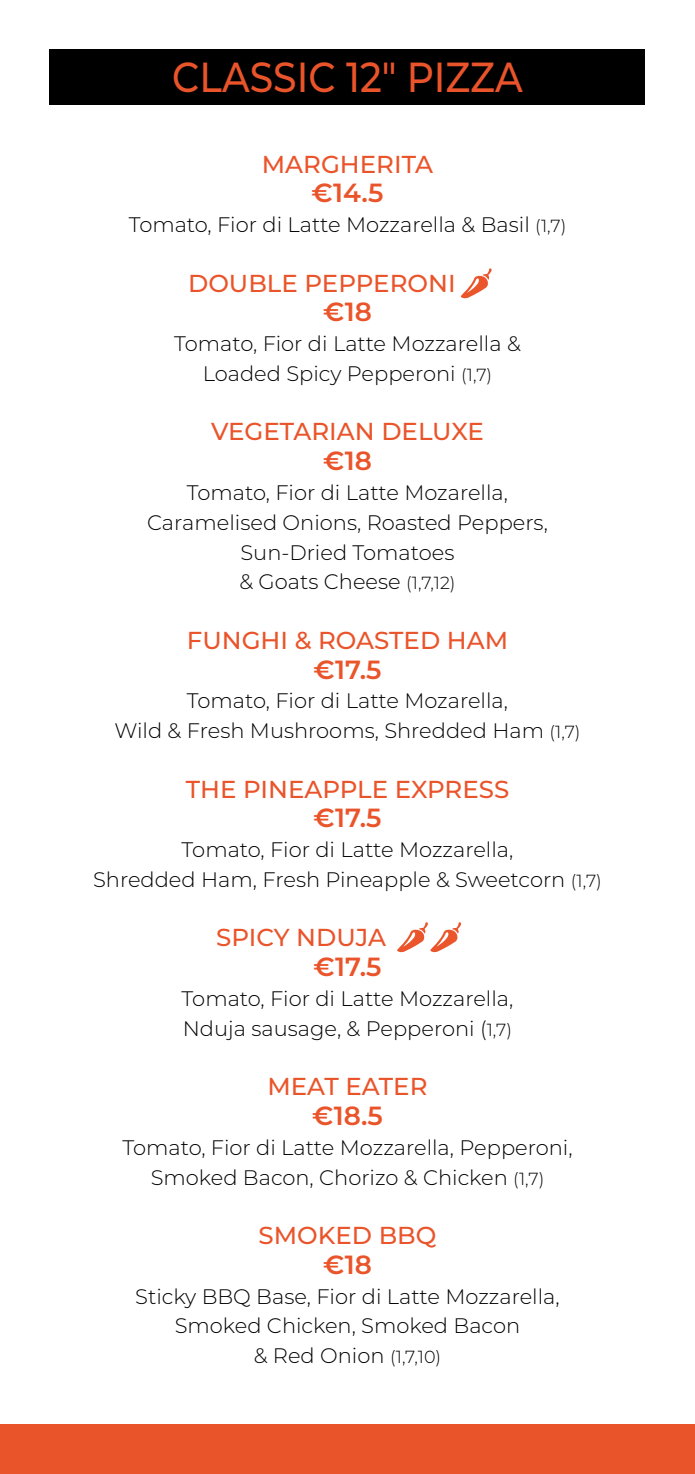
<style>
.page{position:relative;width:695px;height:1474px;background:#fff}
.page>*{position:absolute;margin:0;border:0;box-sizing:border-box;transform-origin:0 0}
.t1{font:500 42px "Montserrat";color:#ea542a;scale:.9 1}
.t2{font:600 26.25px "Montserrat";color:#ea542a}
.t3{font:500 24.5px "Montserrat";color:#ea542a}
.t4{font:300 21px/29.8px "Montserrat";color:#000;text-align:center}
.s1{font-size:17.5px}
</style>
<div class="page">
<svg style="left:461px;top:268px;width:30px;height:30px"></svg>
<svg style="left:397px;top:922px;width:64px;height:30px"></svg>
<div style="left:50px;top:50px;width:595px;height:55px;background:#000"></div>
<div style="left:0;top:1424px;width:694px;height:49px;background:#ea542a"></div>
<h1 class="t1" style="left:172px;top:48px;width:391px">CLASSIC 12" PIZZA</h1>
<p class="t3" style="left:262px;top:147px;width:173px">MARGHERITA</p>
<p class="t2" style="left:311px;top:174px;width:73px">€14.5</p>
<p class="t4" style="left:129px;top:209px;width:439px">Tomato, Fior di Latte Mozzarella &amp; Basil <span class="s1">(1,7)</span></p>
<p class="t3" style="left:188px;top:266px;width:269px">DOUBLE PEPPERONI</p>
<p class="t2" style="left:323px;top:293px;width:50px">€18</p>
<p class="t4" style="left:174px;top:328px;width:348px">Tomato, Fior di Latte Mozzarella &amp;<br>Loaded Spicy Pepperoni <span class="s1">(1,7)</span></p>
<p class="t3" style="left:211px;top:414px;width:274px">VEGETARIAN DELUXE</p>
<p class="t2" style="left:323px;top:442px;width:50px">€18</p>
<p class="t4" style="left:147px;top:477px;width:402px">Tomato, Fior di Latte Mozarella,<br>Caramelised Onions, Roasted Peppers,<br>Sun-Dried Tomatoes<br>&amp; Goats Cheese <span class="s1">(1,7,12)</span></p>
<p class="t3" style="left:187px;top:623px;width:323px">FUNGHI &amp; ROASTED HAM</p>
<p class="t2" style="left:313px;top:650px;width:69px">€17.5</p>
<p class="t4" style="left:114px;top:685px;width:467px">Tomato, Fior di Latte Mozarella,<br>Wild &amp; Fresh Mushrooms, Shredded Ham <span class="s1">(1,7)</span></p>
<p class="t3" style="left:186px;top:771px;width:325px">THE PINEAPPLE EXPRESS</p>
<p class="t2" style="left:313px;top:799px;width:69px">€17.5</p>
<p class="t4" style="left:93px;top:834px;width:510px">Tomato, Fior di Latte Mozzarella,<br>Shredded Ham, Fresh Pineapple &amp; Sweetcorn <span class="s1">(1,7)</span></p>
<p class="t3" style="left:216px;top:920px;width:171px">SPICY NDUJA</p>
<p class="t2" style="left:313px;top:948px;width:69px">€17.5</p>
<p class="t4" style="left:182px;top:983px;width:333px;text-align:left">Tomato, Fior di Latte Mozzarella,<br>Nduja sausage, &amp; Pepperoni (<span class="s1">1,7)</span></p>
<p class="t3" style="left:267px;top:1069px;width:161px">MEAT EATER</p>
<p class="t2" style="left:312px;top:1097px;width:72px">€18.5</p>
<p class="t4" style="left:122px;top:1131px;width:451px">Tomato, Fior di Latte Mozzarella, Pepperoni,<br>Smoked Bacon, Chorizo &amp; Chicken <span class="s1">(1,7)</span></p>
<p class="t3" style="left:258px;top:1218px;width:179px">SMOKED BBQ</p>
<p class="t2" style="left:323px;top:1245px;width:50px">€18</p>
<p class="t4" style="left:135px;top:1280px;width:426px">Sticky BBQ Base, Fior di Latte Mozzarella,<br>Smoked Chicken, Smoked Bacon<br>&amp; Red Onion <span class="s1">(1,7,10)</span></p>
</div>
